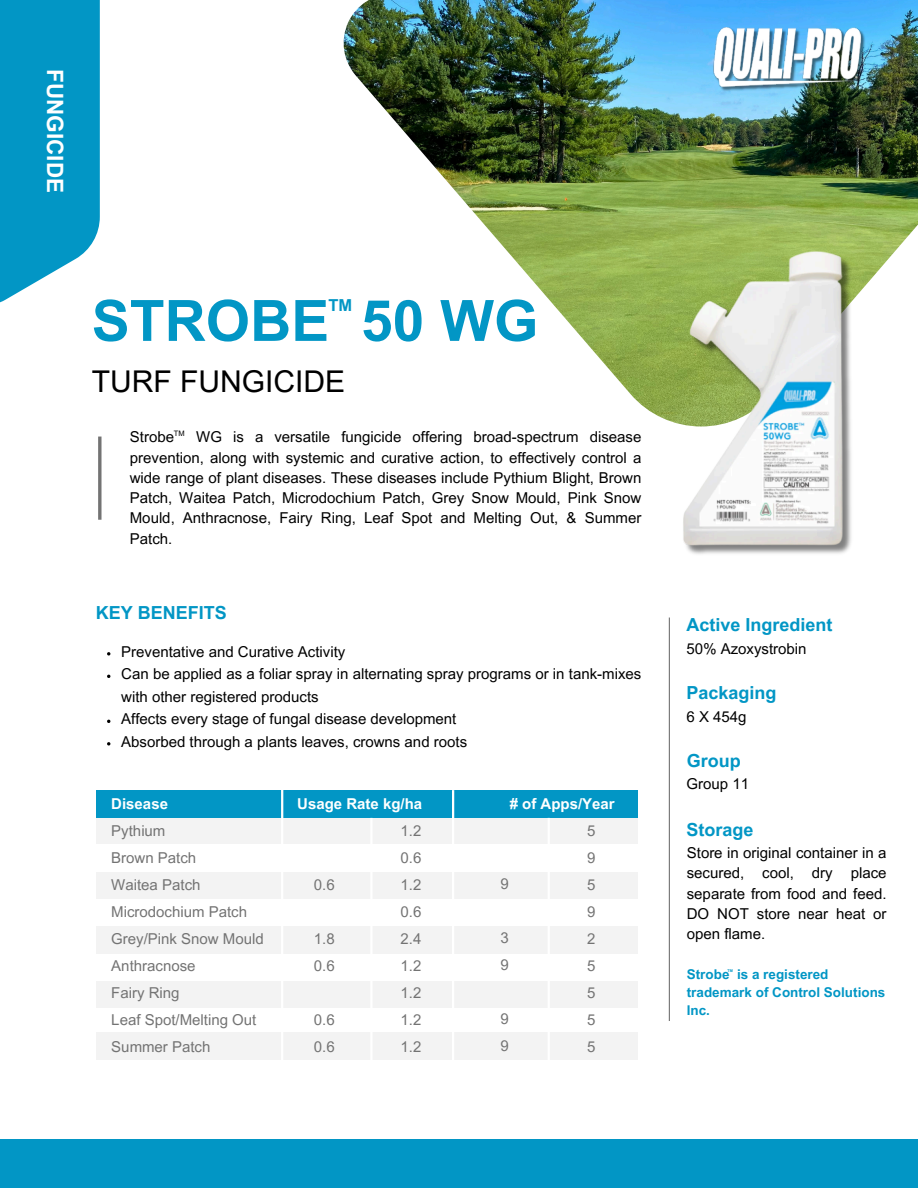
<style>
.page{position:relative;width:918px;height:1188px;background:#fff}
.page>*{position:absolute;margin:0;border:0;box-sizing:border-box;transform-origin:0 0}
.t1{font:700 57px "Arial MT Pro";color:#0296c5}
.t2{font:30px "Arial MT Pro";color:#000}
.t3{font:700 22.5px "Arial MT Pro";color:#fff}
.t4{font:700 18px "Arial MT Pro";color:#0296c5}
.t5{font:700 16.5px "Arial MT Pro";color:#0296c5}
.t6{font:15px/20.2px "Arial MT Pro";color:#000;text-align:justify}
.t7{font:15px "Arial MT Pro";color:#737373}
.t8{font:700 15px "Arial MT Pro";color:#fff}
.t9{font:700 13.5px/18px "Arial MT Pro";color:#0296c5}
.t10{font:7.5px "Arial MT Pro";color:#000}
.t11{font:700 3.75px "Arial MT Pro";color:#0296c5}
</style>
<div class="page">
<div style="left:0;top:0;width:100px;height:306px;background:#0296c5"></div>
<img style="left:343px;top:0;width:575px;height:416px">
<svg style="left:98px;top:437px;width:4px;height:83px"></svg>
<img style="left:708px;top:26px;width:164px;height:66px">
<img style="left:658px;top:224px;width:214px;height:330px">
<div style="left:0;top:1139px;width:918px;height:49px;background:#0296c5"></div>
<svg style="left:107px;top:652px;width:3px;height:4px"></svg>
<svg style="left:107px;top:742px;width:3px;height:4px"></svg>
<hr style="left:669px;top:618px;width:1px;height:403px;background:#737373">
<div style="left:96px;top:790px;width:541px;height:28px;background:#0296c5"></div>
<div style="left:96px;top:818px;width:541px;height:27px;background:#f3f3f3"></div>
<div style="left:96px;top:872px;width:541px;height:28px;background:#f3f3f3"></div>
<div style="left:96px;top:926px;width:541px;height:28px;background:#f3f3f3"></div>
<div style="left:96px;top:981px;width:541px;height:28px;background:#f3f3f3"></div>
<div style="left:96px;top:1008px;width:541px;height:28px;background:#fff"></div>
<div style="left:96px;top:1033px;width:541px;height:27px;background:#f3f3f3"></div>
<hr style="left:281px;top:786px;width:2px;height:300px;background:#fff">
<hr style="left:452px;top:790px;width:2px;height:296px;background:#fff">
<hr style="left:370px;top:818px;width:3px;height:295px;background:#fff">
<hr style="left:548px;top:818px;width:2px;height:296px;background:#fff">
<h4 class="t3" style="left:64px;top:69px;width:125px;rotate:90deg">FUNGICIDE</h4>
<h4 class="t5" style="left:329px;top:299px;width:25px">TM</h4>
<p class="t1" style="left:92px;top:300px;width:448px">STROBE 50 WG</p>
<h2 class="t2" style="left:92px;top:371px;width:255px">TURF FUNGICIDE</h2>
<p class="t10" style="left:174px;top:430px;width:12px">TM</p>
<p class="t6" style="left:130px;top:429px;width:513px;text-indent:66px">WG is a versatile fungicide offering broad-spectrum disease prevention, along with systemic and curative action, to effectively control a wide range of plant diseases. These diseases include Pythium Blight, Brown Patch, Waitea Patch, Microdochium Patch, Grey Snow Mould, Pink Snow Mould, Anthracnose, Fairy Ring, Leaf Spot and Melting Out, &amp; Summer Patch.</p>
<p class="t6" style="left:130px;top:429px;width:46px">Strobe</p>
<p class="t4" style="left:96px;top:606px;width:133px">KEY BENEFITS</p>
<p class="t6" style="left:121px;top:643px;width:226px">Preventative and Curative Activity</p>
<p class="t6" style="left:121px;top:664px;width:522px;line-height:22.5px">Can be applied as a foliar spray in alternating spray programs or in tank-mixes with other registered products</p>
<p class="t6" style="left:121px;top:711px;width:337px">Affects every stage of fungal disease development</p>
<h1 class="t6" style="left:121px;top:733px;width:347px">Absorbed through a plants leaves, crowns and roots</h1>
<p class="t8" style="left:111px;top:798px;width:58px">Disease</p>
<p class="t8" style="left:297px;top:798px;width:126px">Usage Rate kg/ha</p>
<p class="t8" style="left:510px;top:798px;width:106px"># of Apps/Year</p>
<p class="t7" style="left:111px;top:825px;width:56px">Pythium</p>
<p class="t7" style="left:111px;top:852px;width:87px">Brown Patch</p>
<p class="t7" style="left:111px;top:879px;width:91px">Waitea Patch</p>
<p class="t7" style="left:111px;top:906px;width:137px">Microdochium Patch</p>
<p class="t7" style="left:111px;top:933px;width:154px">Grey/Pink Snow Mould</p>
<p class="t7" style="left:111px;top:960px;width:86px">Anthracnose</p>
<p class="t7" style="left:111px;top:987px;width:70px">Fairy Ring</p>
<p class="t7" style="left:111px;top:1014px;width:147px">Leaf Spot/Melting Out</p>
<p class="t7" style="left:111px;top:1041px;width:101px">Summer Patch</p>
<p class="t7" style="left:587px;top:825px;width:10px">5</p>
<p class="t7" style="left:587px;top:852px;width:10px">9</p>
<p class="t7" style="left:587px;top:879px;width:10px">5</p>
<p class="t7" style="left:587px;top:906px;width:10px">9</p>
<p class="t7" style="left:587px;top:933px;width:10px">2</p>
<p class="t7" style="left:587px;top:960px;width:10px">5</p>
<p class="t7" style="left:587px;top:987px;width:10px">5</p>
<h5 class="t7" style="left:587px;top:1014px;width:10px">5</h5>
<p class="t7" style="left:587px;top:1041px;width:10px">5</p>
<p class="t7" style="left:401px;top:825px;width:22px">1.2</p>
<p class="t7" style="left:401px;top:852px;width:22px">0.6</p>
<p class="t7" style="left:401px;top:879px;width:22px">1.2</p>
<p class="t7" style="left:401px;top:906px;width:22px">0.6</p>
<p class="t7" style="left:401px;top:933px;width:22px">2.4</p>
<p class="t7" style="left:401px;top:960px;width:22px">1.2</p>
<p class="t7" style="left:401px;top:987px;width:22px">1.2</p>
<p class="t7" style="left:401px;top:1014px;width:22px">1.2</p>
<p class="t7" style="left:401px;top:1041px;width:22px">1.2</p>
<p class="t7" style="left:501px;top:878px;width:10px">9</p>
<p class="t7" style="left:314px;top:879px;width:22px">0.6</p>
<p class="t7" style="left:501px;top:932px;width:10px">3</p>
<p class="t7" style="left:501px;top:959px;width:10px">9</p>
<p class="t7" style="left:314px;top:933px;width:22px">1.8</p>
<p class="t7" style="left:314px;top:960px;width:22px">0.6</p>
<p class="t7" style="left:501px;top:1013px;width:10px">9</p>
<p class="t7" style="left:501px;top:1040px;width:10px">9</p>
<p class="t7" style="left:314px;top:1014px;width:22px">0.6</p>
<p class="t7" style="left:314px;top:1041px;width:22px">0.6</p>
<p class="t4" style="left:687px;top:618px;width:148px">Active Ingredient</p>
<p class="t6" style="left:687px;top:640px;width:121px">50% Azoxystrobin</p>
<p class="t4" style="left:687px;top:686px;width:92px">Packaging</p>
<h6 class="t6" style="left:687px;top:708px;width:62px">6 X 454g</h6>
<p class="t4" style="left:687px;top:754px;width:56px">Group</p>
<p class="t6" style="left:687px;top:776px;width:64px">Group 11</p>
<p class="t4" style="left:687px;top:822px;width:69px">Storage</p>
<p class="t6" style="left:687px;top:845px;width:201px">Store in original container in a secured, cool, dry place separate from food and feed.<br>DO NOT store near heat or open flame.</p>
<p class="t9" style="left:687px;top:967px;width:200px">Strobe is a registered trademark of Control Solutions<br>Inc.</p>
<p class="t11" style="left:728px;top:969px;width:7px">TM</p>
</div>
